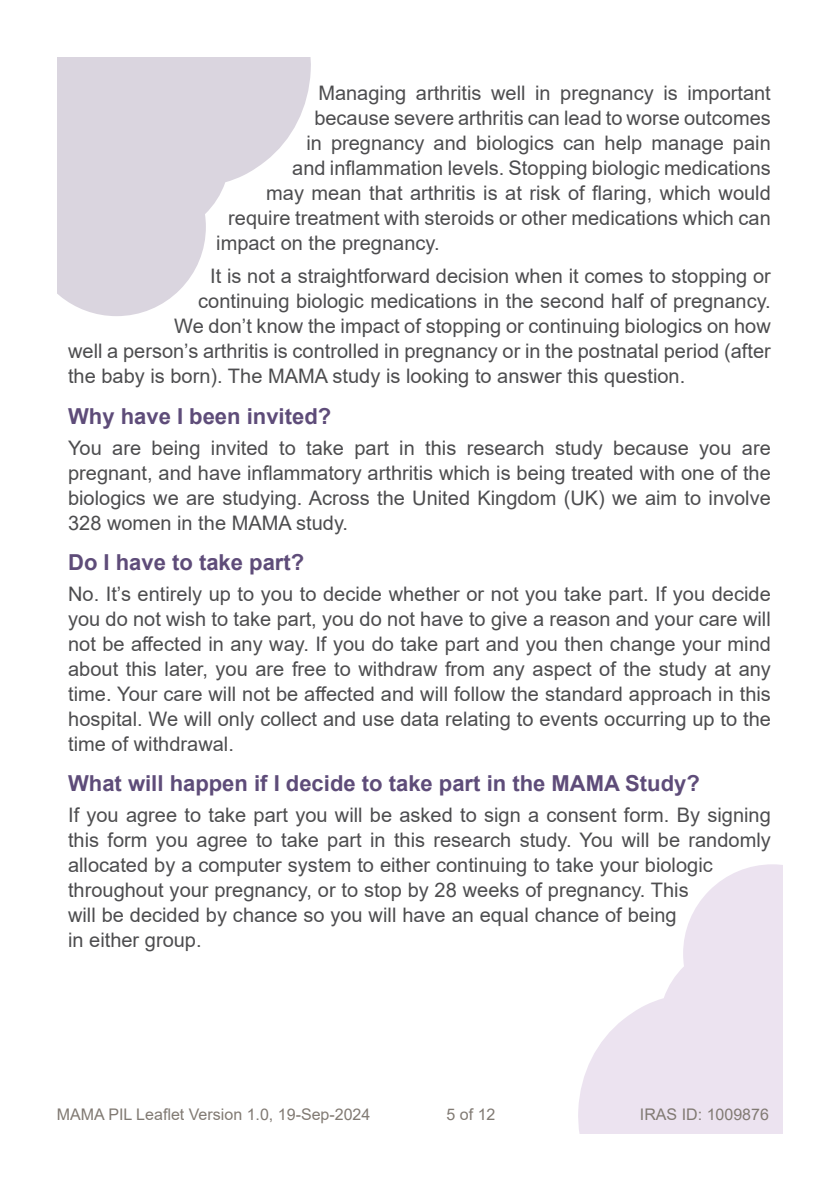
<style>
.page{position:relative;width:840px;height:1191px;background:#fff}
.page>*{position:absolute;margin:0;border:0;box-sizing:border-box;transform-origin:0 0}
.t1{font:700 22px "Arial";color:#5e4c79}
.t2{font:20px/25px "Arial";color:#4d4d4f;text-align:justify}
.t3{font:16px "Arial";color:#817a73}
</style>
<div class="page">
<svg style="left:57px;top:57px;width:254px;height:259px;fill:#dad5df"></svg>
<svg style="left:578px;top:864px;width:204px;height:270px;fill:#ece3f0"></svg>
<p class="t2" style="left:318px;top:80px;width:453px">Managing arthritis well in pregnancy is important</p>
<p class="t2" style="left:314px;top:105px;width:457px">because severe arthritis can lead to worse outcomes</p>
<p class="t2" style="left:306px;top:130px;width:465px">in pregnancy and biologics can help manage pain</p>
<p class="t2" style="left:292px;top:155px;width:479px">and inflammation levels. Stopping biologic medications</p>
<p class="t2" style="left:266px;top:180px;width:505px">may mean that arthritis is at risk of flaring, which would</p>
<p class="t2" style="left:228px;top:205px;width:543px">require treatment with steroids or other medications which can</p>
<p class="t2" style="left:216px;top:230px;width:225px">impact on the pregnancy.</p>
<p class="t2" style="left:210px;top:263px;width:561px">It is not a straightforward decision when it comes to stopping or</p>
<p class="t2" style="left:198px;top:288px;width:573px">continuing biologic medications in the second half of pregnancy.</p>
<p class="t2" style="left:174px;top:313px;width:598px">We don’t know the impact of stopping or continuing biologics on how</p>
<p class="t2" style="left:68px;top:338px;width:703px">well a person’s arthritis is controlled in pregnancy or in the postnatal period (after</p>
<p class="t2" style="left:68px;top:363px;width:618px">the baby is born). The MAMA study is looking to answer this question.</p>
<p class="t1" style="left:68px;top:400px;width:264px">Why have I been invited?</p>
<p class="t2" style="left:68px;top:435px;width:704px">You are being invited to take part in this research study because you are pregnant, and have inflammatory arthritis which is being treated with one of the biologics we are studying. Across the United Kingdom (UK) we aim to involve 328 women in the MAMA study.</p>
<p class="t1" style="left:68px;top:547px;width:237px">Do I have to take part?</p>
<p class="t2" style="left:68px;top:581px;width:704px">No. It’s entirely up to you to decide whether or not you take part. If you decide you do not wish to take part, you do not have to give a reason and your care will not be affected in any way. If you do take part and you then change your mind about this later, you are free to withdraw from any aspect of the study at any time. Your care will not be affected and will follow the standard approach in this hospital. We will only collect and use data relating to events occurring up to the time of withdrawal.</p>
<p class="t1" style="left:68px;top:768px;width:633px">What will happen if I decide to take part in the MAMA Study?</p>
<p class="t2" style="left:68px;top:802px;width:703px;text-align:left">If you agree to take part you will be asked to sign a consent form. By signing this form you agree to take part in this research study. You will be randomly allocated by a computer system to either continuing to take your biologic throughout your pregnancy, or to stop by 28 weeks of pregnancy. This<br>will be decided by chance so you will have an equal chance of being<br>in either group.</p>
<p class="t3" style="left:57px;top:1103px;width:315px">MAMA PIL Leaflet Version 1.0, 19-Sep-2024</p>
<p class="t3" style="left:446px;top:1103px;width:50px">5 of 12</p>
<p class="t3" style="left:639px;top:1103px;width:130px">IRAS ID: 1009876</p>
</div>
